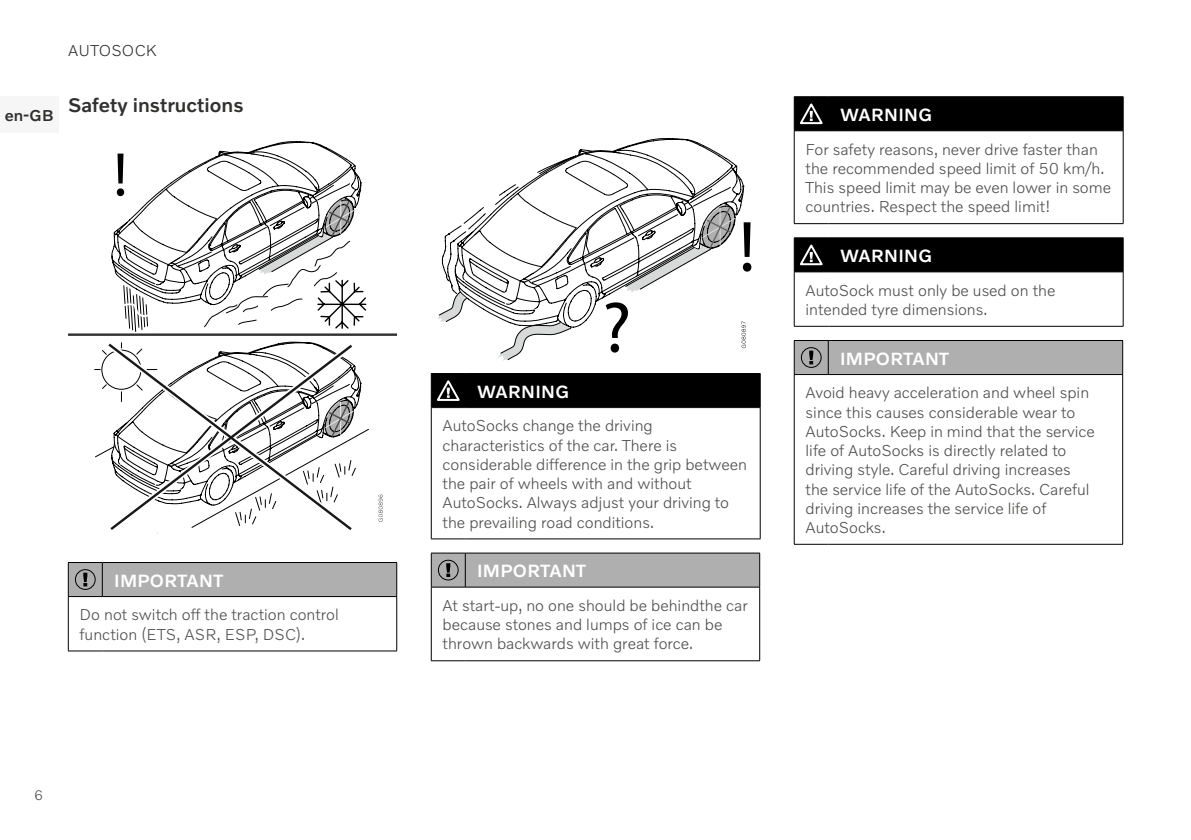
<style>
.page{position:relative;width:1191px;height:840px;background:#fff}
.page>*{position:absolute;margin:0;border:0;box-sizing:border-box;transform-origin:0 0}
.t1{font:500 20px "Volvo Novum";color:#30302f}
.t2{font:500 18px "Volvo Novum";letter-spacing:.02em;color:#fff}
.t3{font:300 16px/19.2px "Volvo Novum";color:#4d4d4c}
.t4{font:300 16px "Volvo Novum";letter-spacing:.01em;color:#30302f}
.t5{font:500 16px "Volvo Novum";color:#30302f}
.t6{font:300 14px "Volvo Novum";color:#4d4d4c}
</style>
<div class="page">
<div style="left:0;top:96px;width:59px;height:37px;background:#f6f6f6"></div>
<hr style="left:68px;top:333px;width:329px;height:2px;background:#30302f">
<svg style="left:112px;top:141px;width:255px;height:191px"></svg>
<svg style="left:101px;top:350px;width:259px;height:184px"></svg>
<svg style="left:106px;top:341px;width:249px;height:191px"></svg>
<svg style="left:378px;top:494px;width:5px;height:27px"></svg>
<hr style="left:68px;top:596px;width:34px;height:1px;background:#000">
<hr style="left:68px;top:596px;width:1px;height:54px;background:#000">
<hr style="left:102px;top:596px;width:295px;height:1px;background:#000">
<hr style="left:396px;top:596px;width:1px;height:54px;background:#000">
<hr style="left:68px;top:650px;width:34px;height:1px;background:#000">
<hr style="left:102px;top:650px;width:295px;height:1px;background:#000">
<div style="left:68px;top:562px;width:329px;height:34px;background:#afafb0"></div>
<svg style="left:618px;top:138px;width:93px;height:11px"></svg>
<svg style="left:438px;top:149px;width:313px;height:212px"></svg>
<hr style="left:760px;top:373px;width:1px;height:34px;background:#000">
<hr style="left:431px;top:407px;width:34px;height:1px;background:#000">
<hr style="left:431px;top:407px;width:1px;height:131px;background:#000">
<hr style="left:465px;top:407px;width:295px;height:1px;background:#000">
<hr style="left:760px;top:407px;width:1px;height:131px;background:#000">
<hr style="left:431px;top:538px;width:34px;height:1px;background:#000">
<hr style="left:465px;top:538px;width:295px;height:1px;background:#000">
<div style="left:431px;top:373px;width:329px;height:34px;background:#000"></div>
<hr style="left:465px;top:552px;width:295px;height:1px;background:#000">
<hr style="left:759px;top:553px;width:1px;height:33px;background:#000">
<hr style="left:431px;top:586px;width:34px;height:1px;background:#000">
<hr style="left:431px;top:587px;width:1px;height:73px;background:#000">
<hr style="left:465px;top:586px;width:295px;height:1px;background:#000">
<hr style="left:759px;top:587px;width:1px;height:73px;background:#000">
<hr style="left:431px;top:660px;width:34px;height:1px;background:#000">
<hr style="left:465px;top:660px;width:295px;height:1px;background:#000">
<svg style="left:431px;top:552px;width:328px;height:34px;background:#a7a7a8"></svg>
<hr style="left:794px;top:96px;width:34px;height:1px;background:#000">
<hr style="left:828px;top:96px;width:295px;height:1px;background:#000">
<hr style="left:794px;top:131px;width:1px;height:92px;background:#000">
<hr style="left:1122px;top:131px;width:1px;height:92px;background:#000">
<hr style="left:794px;top:223px;width:34px;height:1px;background:#000">
<hr style="left:828px;top:223px;width:295px;height:1px;background:#000">
<div style="left:794px;top:97px;width:329px;height:34px;background:#000"></div>
<hr style="left:794px;top:237px;width:34px;height:1px;background:#000">
<hr style="left:828px;top:237px;width:295px;height:1px;background:#000">
<hr style="left:794px;top:272px;width:1px;height:54px;background:#000">
<hr style="left:1122px;top:272px;width:1px;height:54px;background:#000">
<hr style="left:794px;top:326px;width:34px;height:1px;background:#000">
<hr style="left:828px;top:326px;width:295px;height:1px;background:#000">
<div style="left:794px;top:238px;width:329px;height:34px;background:#000"></div>
<hr style="left:1122px;top:340px;width:1px;height:34px;background:#000">
<hr style="left:794px;top:374px;width:34px;height:1px;background:#000">
<hr style="left:794px;top:374px;width:1px;height:169px;background:#000">
<hr style="left:828px;top:374px;width:295px;height:1px;background:#000">
<hr style="left:1122px;top:374px;width:1px;height:169px;background:#000">
<hr style="left:794px;top:543px;width:34px;height:1px;background:#000">
<hr style="left:828px;top:543px;width:295px;height:1px;background:#000">
<div style="left:794px;top:340px;width:328px;height:34px;background:#afafb0"></div>
<p class="t4" style="left:68px;top:41px;width:90px">AUTOSOCK</p>
<p class="t5" style="left:5px;top:105px;width:50px">en-GB</p>
<p class="t1" style="left:68px;top:92px;width:177px">Safety instructions</p>
<p class="t2" style="left:114px;top:568px;width:110px">IMPORTANT</p>
<p class="t3" style="left:80px;top:604px;width:261px">Do not switch off the traction control function (ETS, ASR, ESP, DSC).</p>
<p class="t6" style="left:34px;top:785px;width:11px">6</p>
<p class="t2" style="left:477px;top:380px;width:94px">WARNING</p>
<p class="t3" style="left:442px;top:415px;width:306px">AutoSocks change the driving characteristics of the car. There is considerable difference in the grip between the pair of wheels with and without AutoSocks. Always adjust your driving to the prevailing road conditions.</p>
<p class="t2" style="left:477px;top:559px;width:110px">IMPORTANT</p>
<p class="t3" style="left:442px;top:595px;width:307px">At start-up, no one should be behindthe car because stones and lumps of ice can be thrown backwards with great force.</p>
<p class="t2" style="left:840px;top:103px;width:94px">WARNING</p>
<p class="t3" style="left:805px;top:139px;width:307px">For safety reasons, never drive faster than the recommended speed limit of 50 km/h.<br>This speed limit may be even lower in some countries. Respect the speed limit!</p>
<p class="t2" style="left:840px;top:244px;width:94px">WARNING</p>
<p class="t3" style="left:805px;top:280px;width:251px">AutoSock must only be used on the intended tyre dimensions.</p>
<p class="t2" style="left:840px;top:347px;width:110px">IMPORTANT</p>
<p class="t3" style="left:805px;top:382px;width:291px">Avoid heavy acceleration and wheel spin since this causes considerable wear to AutoSocks. Keep in mind that the service life of AutoSocks is directly related to driving style. Careful driving increases the service life of the AutoSocks. Careful driving increases the service life of AutoSocks.</p>
</div>
